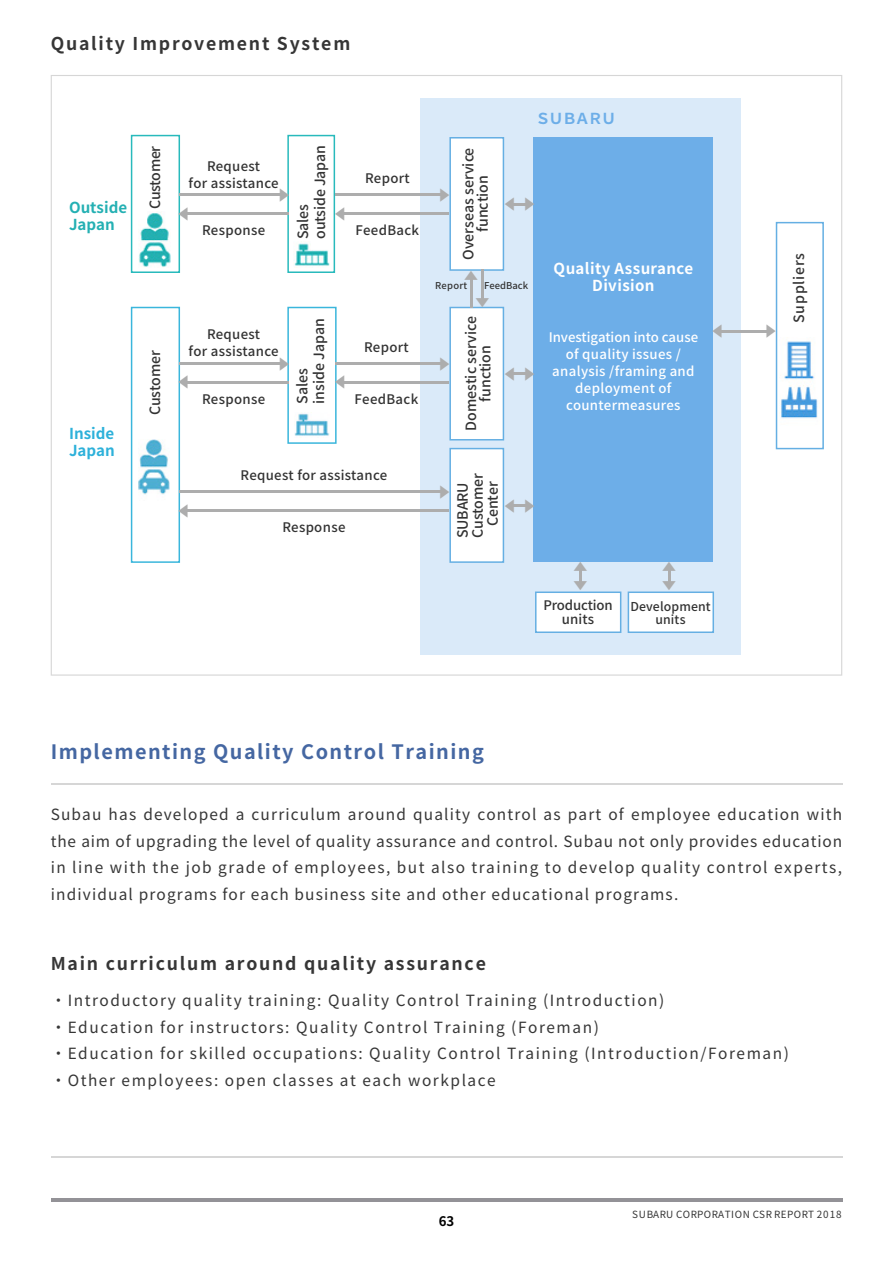
<style>
.page{position:relative;width:893px;height:1262px;background:#fff}
.page>*{position:absolute;margin:0;border:0;box-sizing:border-box;transform-origin:0 0}
.t1{font:700 19.8px "Noto Sans CJ Kjp";letter-spacing:.075em;color:#4567a2}
.t2{font:700 17.7px "Noto Sans CJ Kjp";letter-spacing:.1em;color:#363636}
.t3{font:15.45px/26.4px "Noto Sans CJ Kjp";letter-spacing:.1em;color:#363636}
.t4{font:700 15.15px/17px "Noto Sans CJ Kjp";letter-spacing:.025em;color:#fff;text-align:center}
.t5{font:700 15.15px "Noto Sans CJ Kjp";color:#24b0b3}
.t6{font:700 15.15px/17px "Noto Sans CJ Kjp";color:#2db1da}
.t7{font:700 15.15px "Noto Sans CJ Kjp";letter-spacing:-.135em;color:#6daee8}
.t8{font:500 14.1px/14.1px "Noto Sans CJ Kjp";color:#333;text-align:center}
.t9{font:500 14.1px "Noto Sans CJ Kjp";letter-spacing:.05em;color:#333}
.t10{font:500 14.1px "Noto Sans CJ Kjp";letter-spacing:-.025em;color:#333}
.t11{font:500 13.2px/17px "Noto Sans CJ Kjp";letter-spacing:.025em;color:#333;text-align:center}
.t12{font:500 13.2px/17px "Noto Sans CJ Kjp";letter-spacing:.025em;color:#fff;text-align:center}
.t13{font:500 13.2px/14.1px "Noto Sans CJ Kjp";letter-spacing:-.015em;color:#333;text-align:center}
.t14{font:700 13.2px "Noto Sans CJ Kjp";color:#000}
.t15{font:500 12.3px/13.2px "Noto Sans CJ Kjp";letter-spacing:.01em;color:#333;text-align:center}
.t16{font:500 11.25px "Noto Sans CJ Kjp";color:#adadad;scale:1.26 1}
.t17{font:500 11.1px/10.5px "Noto Sans CJ Kjp";color:#adadad;scale:1.26 1}
.t18{font:9.9px "Noto Sans CJ Kjp";letter-spacing:.055em;color:#363636}
.t19{font:500 9.45px "Noto Sans CJ Kjp";color:#333}
</style>
<div class="page">
<hr style="left:51px;top:1198px;width:791px;height:3px;background:#939297">
<hr style="left:51px;top:1156px;width:791px;height:1px;background:#d6d6d6">
<hr style="left:51px;top:784px;width:791px;height:1px;background:#d6d6d6">
<svg style="left:51px;top:75px;width:791px;height:601px"></svg>
<div style="left:775px;top:222px;width:49px;height:227px;background:#fff;border:2px solid #65afe3"></div>
<img style="left:781px;top:341px;width:37px;height:78px">
<div style="left:420px;top:98px;width:321px;height:556px;background:#daeaf9"></div>
<div style="left:627px;top:591px;width:87px;height:42px;background:#fff;border:2px solid #65afe3"></div>
<div style="left:535px;top:591px;width:86px;height:42px;background:#fff;border:2px solid #65afe3"></div>
<div style="left:534px;top:138px;width:179px;height:424px;background:#6daee8"></div>
<div style="left:449px;top:448px;width:55px;height:115px;background:#fff;border:2px solid #65afe3"></div>
<div style="left:449px;top:307px;width:55px;height:133px;background:#fff;border:2px solid #65afe3"></div>
<div style="left:449px;top:137px;width:55px;height:134px;background:#fff;border:2px solid #65afe3"></div>
<div style="left:287px;top:307px;width:49px;height:137px;background:#fff;border:2px solid #3ab6dc"></div>
<img style="left:294px;top:412px;width:36px;height:26px">
<div style="left:287px;top:135px;width:48px;height:138px;background:#fff;border:2px solid #28babc"></div>
<img style="left:293px;top:241px;width:37px;height:27px">
<div style="left:131px;top:307px;width:49px;height:256px;background:#fff;border:2px solid #3ab6dc"></div>
<img style="left:139px;top:440px;width:31px;height:55px">
<div style="left:131px;top:135px;width:49px;height:138px;background:#fff;border:2px solid #28babc"></div>
<img style="left:139px;top:212px;width:32px;height:55px">
<hr style="left:186px;top:509px;width:263px;height:3px;background:#adadad">
<hr style="left:179px;top:490px;width:263px;height:3px;background:#adadad">
<hr style="left:186px;top:381px;width:102px;height:3px;background:#adadad">
<hr style="left:179px;top:362px;width:103px;height:3px;background:#adadad">
<hr style="left:342px;top:381px;width:107px;height:3px;background:#adadad">
<hr style="left:335px;top:362px;width:107px;height:3px;background:#adadad">
<hr style="left:186px;top:212px;width:102px;height:3px;background:#adadad">
<hr style="left:179px;top:193px;width:103px;height:3px;background:#adadad">
<hr style="left:342px;top:212px;width:107px;height:3px;background:#adadad">
<hr style="left:335px;top:193px;width:107px;height:3px;background:#adadad">
<hr style="left:512px;top:203px;width:15px;height:3px;background:#adadad">
<hr style="left:512px;top:372px;width:15px;height:3px;background:#adadad">
<hr style="left:721px;top:330px;width:46px;height:3px;background:#adadad">
<hr style="left:481px;top:270px;width:3px;height:32px;background:#adadad">
<hr style="left:469px;top:275px;width:3px;height:32px;background:#adadad">
<hr style="left:579px;top:567px;width:3px;height:18px;background:#adadad">
<svg style="left:668px;top:567px;width:2px;height:18px"></svg>
<svg style="left:512px;top:504px;width:15px;height:3px"></svg>
<svg style="left:464px;top:270px;width:14px;height:9px"></svg>
<p class="t2" style="left:51px;top:34px;width:301px">Quality Improvement System</p>
<p class="t5" style="left:69px;top:198px;width:60px">Outside</p>
<p class="t5" style="left:69px;top:215px;width:47px">Japan</p>
<p class="t6" style="left:69px;top:425px;width:47px">Inside<br>Japan</p>
<p class="t10" style="left:147px;top:209px;width:64px;rotate:-90deg">Customer</p>
<p class="t8" style="left:148px;top:415px;width:67px;rotate:-90deg">Customer</p>
<p class="t8" style="left:295px;top:239px;width:95px;line-height:17px;text-align:left;rotate:-90deg">Sales<br>outside Japan</p>
<p class="t11" style="left:189px;top:158px;width:91px">Request<br>for assistance</p>
<p class="t16" style="left:290px;top:188px;width:13px;rotate:90deg">▲</p>
<p class="t16" style="left:177px;top:221px;width:13px;rotate:-90deg">▲</p>
<p class="t16" style="left:334px;top:221px;width:13px;rotate:-90deg">▲</p>
<p class="t11" style="left:202px;top:222px;width:65px">Response</p>
<p class="t11" style="left:365px;top:170px;width:46px">Report</p>
<p class="t11" style="left:355px;top:222px;width:65px">FeedBack</p>
<p class="t8" style="left:294px;top:404px;width:87px;line-height:17px;text-align:left;rotate:-90deg">Sales<br>inside Japan</p>
<p class="t11" style="left:189px;top:326px;width:91px">Request<br>for assistance</p>
<p class="t16" style="left:290px;top:356px;width:13px;rotate:90deg">▲</p>
<p class="t16" style="left:177px;top:389px;width:13px;rotate:-90deg">▲</p>
<p class="t16" style="left:334px;top:389px;width:13px;rotate:-90deg">▲</p>
<p class="t11" style="left:202px;top:391px;width:65px">Response</p>
<p class="t11" style="left:364px;top:339px;width:46px">Report</p>
<p class="t11" style="left:355px;top:391px;width:65px">FeedBack</p>
<p class="t16" style="left:177px;top:518px;width:13px;rotate:-90deg">▲</p>
<p class="t11" style="left:240px;top:467px;width:148px">Request for assistance</p>
<p class="t11" style="left:282px;top:519px;width:65px">Response</p>
<p class="t16" style="left:450px;top:188px;width:13px;rotate:90deg">▲</p>
<p class="t8" style="left:462px;top:260px;width:114px;rotate:-90deg">Overseas service function</p>
<p class="t7" style="left:535px;top:110px;width:82px">ＳＵＢＡＲＵ</p>
<p class="t16" style="left:535px;top:197px;width:13px;rotate:90deg">▲</p>
<p class="t19" style="left:435px;top:280px;width:33px">Report</p>
<p class="t19" style="left:484px;top:280px;width:45px">FeedBack</p>
<p class="t17" style="left:489px;top:307px;width:13px;rotate:-180deg">▲</p>
<p class="t16" style="left:450px;top:356px;width:13px;rotate:90deg">▲</p>
<p class="t8" style="left:464px;top:430px;width:116px;rotate:-90deg">Domestic service function</p>
<p class="t16" style="left:535px;top:367px;width:13px;rotate:90deg">▲</p>
<p class="t4" style="left:553px;top:260px;width:141px">Quality Assurance<br>Division</p>
<p class="t12" style="left:548px;top:329px;width:151px">Investigation into cause of quality issues / analysis /framing and deployment of countermeasures</p>
<p class="t8" style="left:456px;top:538px;width:57px;rotate:-90deg">SUBARU</p>
<p class="t8" style="left:471px;top:538px;width:67px;rotate:-90deg">Customer</p>
<p class="t8" style="left:486px;top:526px;width:47px;rotate:-90deg">Center</p>
<p class="t16" style="left:450px;top:485px;width:13px;rotate:90deg">▲</p>
<p class="t16" style="left:535px;top:499px;width:13px;rotate:90deg">▲</p>
<p class="t17" style="left:587px;top:590px;width:13px;rotate:-180deg">▲ ▲</p>
<p class="t17" style="left:676px;top:590px;width:13px;rotate:-180deg">▲ ▲</p>
<p class="t13" style="left:543px;top:599px;width:71px">Production units</p>
<p class="t15" style="left:630px;top:600px;width:82px">Development units</p>
<p class="t1" style="left:51px;top:740px;width:435px">Implementing Quality Control Training</p>
<p class="t16" style="left:777px;top:324px;width:13px;rotate:90deg">▲</p>
<p class="t9" style="left:791px;top:323px;width:71px;rotate:-90deg">Suppliers</p>
<p class="t3" style="left:51px;top:802px;width:793px;text-align:justify">Subau has developed a curriculum around quality control as part of employee education with the aim of upgrading the level of quality assurance and control. Subau not only provides education in line with the job grade of employees, but also training to develop quality control experts, individual programs for each business site and other educational programs.</p>
<p class="t2" style="left:51px;top:953px;width:437px">Main curriculum around quality assurance</p>
<p class="t3" style="left:51px;top:988px;width:739px">・Introductory quality training: Quality Control Training (Introduction)<br>・Education for instructors: Quality Control Training (Foreman)<br>・Education for skilled occupations: Quality Control Training (Introduction/Foreman)・Other employees: open classes at each workplace</p>
<p class="t14" style="left:439px;top:1214px;width:17px">63</p>
<p class="t18" style="left:632px;top:1209px;width:211px">SUBARU CORPORATION CSR REPORT 2018</p>
</div>
